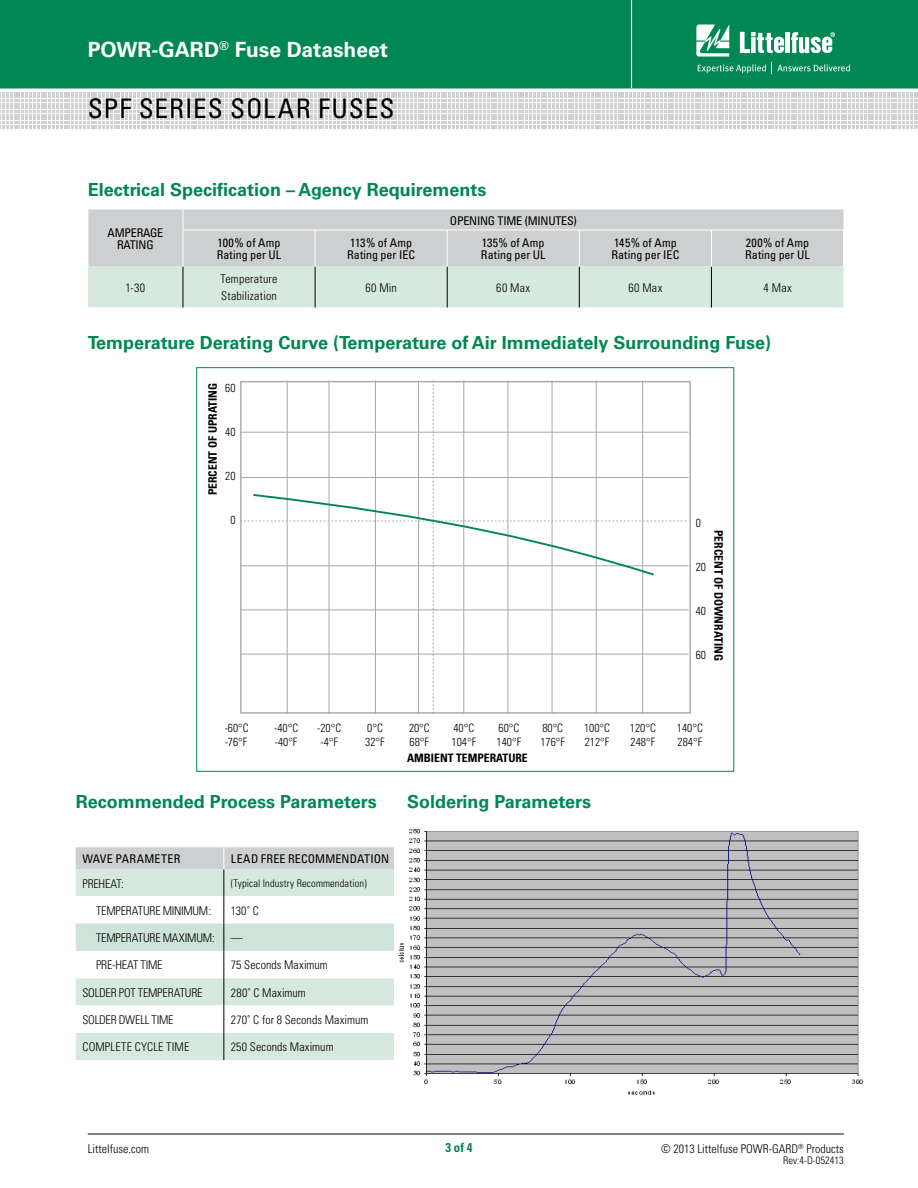
<style>
.page{position:relative;width:918px;height:1188px;background:#fff}
.page>*{position:absolute;margin:0;border:0;box-sizing:border-box;transform-origin:0 0}
.t1{font:condensed 27px "Univers";letter-spacing:.03em;color:#000}
.t2{font:700 21px "Univers LT Std";color:#fff}
.t3{font:700 18px "Univers";color:#008752}
.t4{font:700 condensed 12.75px "Univers";color:#008752}
.t5{font:300 condensed 12px/16.8px "Univers";letter-spacing:.005em;color:#000}
.t6{font:condensed 12px/12px "Univers";letter-spacing:-.005em;color:#000}
.t7{font:300 condensed 12px "Univers";letter-spacing:-.015em;color:#000}
.t8{font:condensed 12px "Univers";letter-spacing:.03em;color:#000}
.t9{font:300 condensed 11.55px "Univers";color:#000}
.t10{font:700 condensed 11.55px "Univers";color:#000}
.t11{font:300 condensed 10.5px "Univers";letter-spacing:.01em;color:#000}
</style>
<div class="page">
<div style="left:0;top:0;width:918px;height:88px;background:#008752"></div>
<hr style="left:631px;top:0;width:1px;height:88px;background:#fff">
<hr style="left:88px;top:1134px;width:756px;height:1px;background:#000">
<svg style="left:0;top:92px;width:916px;height:35px"></svg>
<svg style="left:696px;top:24px;width:33px;height:33px"></svg>
<hr style="left:786px;top:32px;width:4px;height:21px;background:#fff">
<svg style="left:791px;top:32px;width:44px;height:21px"></svg>
<svg style="left:740px;top:32px;width:44px;height:21px"></svg>
<svg style="left:698px;top:64px;width:68px;height:9px"></svg>
<svg style="left:772px;top:63px;width:78px;height:11px"></svg>
<div style="left:89px;top:209px;width:755px;height:58px;background:#cdcfd0"></div>
<div style="left:88px;top:267px;width:756px;height:41px;background:#d7e8df"></div>
<hr style="left:711px;top:267px;width:1px;height:41px;background:#000">
<svg style="left:88px;top:209px;width:1px;height:21px"></svg>
<svg style="left:183px;top:209px;width:1px;height:21px"></svg>
<hr style="left:447px;top:267px;width:1px;height:41px;background:#000">
<hr style="left:579px;top:267px;width:1px;height:41px;background:#000">
<hr style="left:183px;top:267px;width:1px;height:41px;background:#000">
<hr style="left:315px;top:267px;width:1px;height:41px;background:#000">
<hr style="left:183px;top:230px;width:132px;height:1px;background:#fff">
<hr style="left:315px;top:230px;width:132px;height:1px;background:#fff">
<hr style="left:447px;top:230px;width:132px;height:1px;background:#fff">
<hr style="left:579px;top:230px;width:132px;height:1px;background:#fff">
<hr style="left:711px;top:230px;width:133px;height:1px;background:#fff">
<hr style="left:183px;top:230px;width:1px;height:37px;background:#fff">
<hr style="left:315px;top:230px;width:1px;height:37px;background:#fff">
<hr style="left:447px;top:230px;width:1px;height:37px;background:#fff">
<hr style="left:579px;top:230px;width:1px;height:37px;background:#fff">
<hr style="left:711px;top:230px;width:1px;height:37px;background:#fff">
<hr style="left:843px;top:230px;width:1px;height:37px;background:#fff">
<svg style="left:76px;top:847px;width:318px;height:213px"></svg>
<img style="left:398px;top:828px;width:465px;height:267px">
<svg style="left:240px;top:380px;width:449px;height:334px"></svg>
<h2 class="t2" style="left:88px;top:37px;width:302px">POWR-GARD<sup>®</sup> Fuse Datasheet</h2>
<h1 class="t1" style="left:88px;top:92px;width:308px">SPF SERIES SOLAR FUSES</h1>
<h3 class="t3" style="left:88px;top:179px;width:400px">Electrical Specification – Agency Requirements</h3>
<p class="t6" style="left:117px;top:226px;width:38px;text-indent:-10px">AMPERAGE<br>RATING</p>
<p class="t6" style="left:450px;top:214px;width:128px">OPENING TIME (MINUTES)</p>
<p class="t6" style="left:217px;top:237px;width:65px">100% OF AMP<br>RATING PER UL</p>
<p class="t6" style="left:347px;top:237px;width:66px">113% OF AMP<br>RATING PER IEC</p>
<p class="t6" style="left:481px;top:237px;width:65px">135% OF AMP<br>RATING PER UL</p>
<p class="t6" style="left:611px;top:237px;width:67px">145% OF AMP<br>RATING PER IEC</p>
<p class="t6" style="left:745px;top:237px;width:65px">200% OF AMP<br>RATING PER UL</p>
<p class="t5" style="left:125px;top:279px;width:21px">1-30</p>
<p class="t5" style="left:221px;top:271px;width:58px">Temperature<br>Stabilization</p>
<p class="t5" style="left:365px;top:279px;width:33px">60 Min</p>
<p class="t5" style="left:496px;top:279px;width:35px">60 Max</p>
<p class="t5" style="left:628px;top:279px;width:35px">60 Max</p>
<p class="t5" style="left:764px;top:279px;width:30px">4 Max</p>
<h3 class="t3" style="left:88px;top:332px;width:685px">Temperature Derating Curve (Temperature of Air Immediately Surrounding Fuse)</h3>
<p class="t10" style="left:206px;top:495px;width:114px;rotate:-90deg">PERCENT OF UPRATING</p>
<p class="t9" style="left:225px;top:381px;width:12px">60</p>
<p class="t9" style="left:225px;top:425px;width:12px">40</p>
<p class="t9" style="left:225px;top:469px;width:12px">20</p>
<p class="t9" style="left:230px;top:513px;width:7px">0</p>
<p class="t9" style="left:696px;top:516px;width:7px">0</p>
<p class="t9" style="left:696px;top:560px;width:12px">20</p>
<p class="t9" style="left:696px;top:604px;width:12px">40</p>
<p class="t9" style="left:696px;top:648px;width:12px">60</p>
<p class="t10" style="left:726px;top:530px;width:132px;rotate:90deg">PERCENT OF DOWNRATING</p>
<p class="t9" style="left:225px;top:721px;width:25px">-60°C</p>
<p class="t9" style="left:274px;top:721px;width:25px">-40°C</p>
<p class="t9" style="left:317px;top:721px;width:25px">-20°C</p>
<p class="t9" style="left:367px;top:721px;width:17px">0°C</p>
<p class="t9" style="left:409px;top:721px;width:22px">20°C</p>
<p class="t9" style="left:454px;top:721px;width:22px">40°C</p>
<p class="t9" style="left:499px;top:721px;width:22px">60°C</p>
<p class="t9" style="left:542px;top:721px;width:22px">80°C</p>
<p class="t9" style="left:584px;top:721px;width:27px">100°C</p>
<p class="t9" style="left:630px;top:721px;width:27px">120°C</p>
<p class="t9" style="left:677px;top:721px;width:27px">140°C</p>
<p class="t9" style="left:225px;top:735px;width:24px">-76°F</p>
<p class="t9" style="left:275px;top:735px;width:24px">-40°F</p>
<p class="t9" style="left:320px;top:735px;width:19px">-4°F</p>
<p class="t9" style="left:365px;top:735px;width:21px">32°F</p>
<p class="t9" style="left:410px;top:735px;width:21px">68°F</p>
<p class="t9" style="left:452px;top:735px;width:26px">104°F</p>
<p class="t9" style="left:497px;top:735px;width:26px">140°F</p>
<p class="t9" style="left:540px;top:735px;width:26px">176°F</p>
<p class="t9" style="left:585px;top:735px;width:26px">212°F</p>
<p class="t9" style="left:631px;top:735px;width:26px">248°F</p>
<p class="t9" style="left:678px;top:735px;width:26px">284°F</p>
<p class="t10" style="left:407px;top:751px;width:122px">AMBIENT TEMPERATURE</p>
<h3 class="t3" style="left:76px;top:791px;width:303px">Recommended Process Parameters</h3>
<h3 class="t3" style="left:407px;top:791px;width:185px">Soldering Parameters</h3>
<p class="t8" style="left:82px;top:851px;width:99px">WAVE PARAMETER</p>
<p class="t6" style="left:231px;top:853px;width:160px">LEAD FREE RECOMMENDATION</p>
<p class="t5" style="left:83px;top:875px;width:43px">Preheat:</p>
<p class="t11" style="left:231px;top:877px;width:138px">(Typical Industry Recommendation)</p>
<p class="t7" style="left:96px;top:903px;width:117px">Temperature Minimum :</p>
<p class="t5" style="left:231px;top:902px;width:30px">130˚ C</p>
<p class="t5" style="left:96px;top:929px;width:83px">Temperature Maxim</p>
<p class="t5" style="left:196px;top:929px;width:20px">um:</p>
<p class="t5" style="left:231px;top:929px;width:13px">—</p>
<p class="t5" style="left:96px;top:957px;width:68px">Pre-heat time</p>
<p class="t5" style="left:231px;top:957px;width:99px">75 Seconds Maximum</p>
<p class="t7" style="left:83px;top:985px;width:121px">Solder Pot Temperature</p>
<p class="t5" style="left:231px;top:984px;width:77px">280˚ C Maximum</p>
<p class="t7" style="left:83px;top:1012px;width:93px">Solder Dwell Tim e</p>
<p class="t5" style="left:231px;top:1011px;width:139px">270˚ C for 8 Seconds Maximum</p>
<p class="t5" style="left:83px;top:1039px;width:107px">COMPLETE CYCLE TIME</p>
<p class="t5" style="left:231px;top:1039px;width:104px">250 Seconds Maximum</p>
<p class="t4" style="left:445px;top:1140px;width:29px">3 of 4</p>
<p class="t5" style="left:88px;top:1140px;width:63px">Littelfuse.com</p>
<p class="t5" style="left:661px;top:1140px;width:184px">© 2013 Littelfuse POWR-GARD<sup>®</sup> Products</p>
<p class="t11" style="left:783px;top:1154px;width:62px">Rev:4-D-052413</p>
</div>
